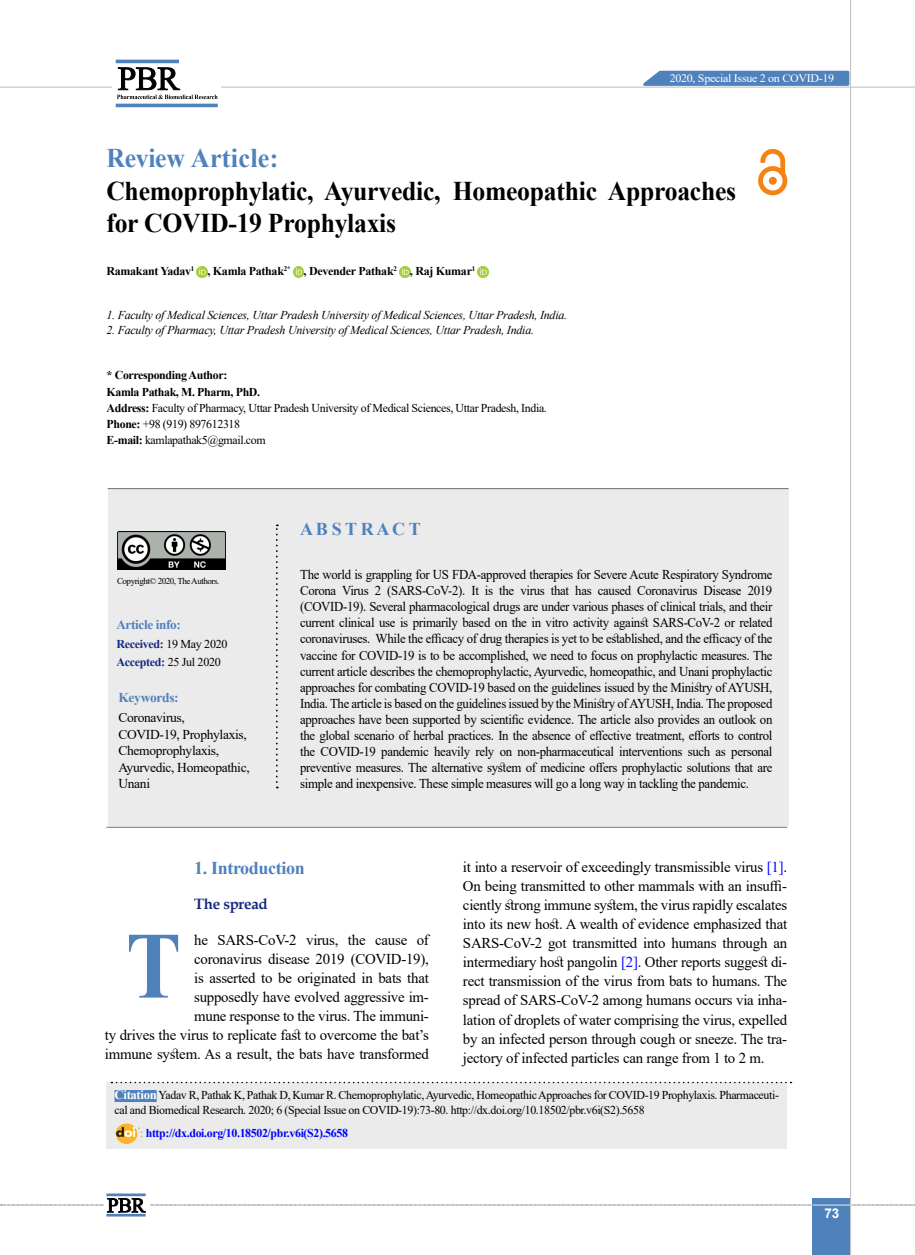
<style>
.page{position:relative;width:915px;height:1255px;background:#fff}
.page>*{position:absolute;margin:0;border:0;box-sizing:border-box;transform-origin:0 0}
.t1{font:700 94.8px "Times New Roman";color:#4f81bd;scale:.87 1}
.t2{font:700 27px/32.4px "Times New Roman";letter-spacing:-.01em;color:#000;scale:.95 1}
.t3{font:700 27px "Times New Roman";letter-spacing:.01em;color:#4f81bd;scale:.95 1}
.t4{font:700 18px "Times New Roman";letter-spacing:-.02em;color:#4f81bd}
.t5{font:15px/19px "Times New Roman";letter-spacing:-.015em;color:#000;text-align:right}
.t6{font:700 15px "Book Antiqua";letter-spacing:-.02em;color:#14287e}
.t7{font:13.5px/16px "Times New Roman";letter-spacing:-.025em;color:#000;text-align:justify;scale:.95 1}
.t8{font:13.5px/16.5px "Times New Roman";letter-spacing:-.025em;color:#000}
.t9{font:700 13.5px "Times New Roman";letter-spacing:-.025em;color:#4f81bd}
.t10{font:700 13.5px "Arial";color:#fff}
.t11{font:700 13.2px "Times New Roman";letter-spacing:-.025em;color:#4f81bd}
.t12{font:12px/16.2px "Times New Roman";letter-spacing:-.03em;color:#000}
.t13{font:italic 12px "Times New Roman";letter-spacing:-.02em;color:#000}
.t14{font:700 12px "Times New Roman";letter-spacing:-.025em;color:#000}
.t15{font:700 12px "Times New Roman";letter-spacing:-.03em;color:#00f}
.t16{font:700 12px/18.3px "Times New Roman";letter-spacing:-.025em;color:#14287e}
.t17{font:11.4px "Times New Roman";letter-spacing:-.025em;color:#fff;scale:1.05 1}
.t18{font:9px "Times New Roman";letter-spacing:-.05em;color:#000}
.s1{font-weight:700}
.s2{font-weight:400;color:#000}
.s3{color:#00f}
.s4{font-weight:700;font-size:12.75px;color:#fff}
</style>
<div class="page">
<svg style="left:106px;top:1196px;width:40px;height:21px"></svg>
<div style="left:812px;top:1198px;width:38px;height:56px;background:#4f81bd"></div>
<hr style="left:849px;top:0;width:1px;height:1254px;background:#c2c4c6">
<hr style="left:0;top:87px;width:914px;height:1px;background:#c2c4c6">
<svg style="left:635px;top:69px;width:215px;height:18px;background:#749bca"></svg>
<svg style="left:1px;top:1197px;width:914px;height:15px"></svg>
<hr style="left:106px;top:1193px;width:40px;height:3px;background:#4f81bd">
<hr style="left:106px;top:1213px;width:40px;height:3px;background:#4f81bd">
<div style="left:112px;top:56px;width:108px;height:49px;background:linear-gradient(to right,#fff,#fff)"></div>
<hr style="left:116px;top:60px;width:63px;height:3px;background:#4f81bd">
<hr style="left:116px;top:104px;width:102px;height:3px;background:#4f81bd">
<svg style="left:117px;top:67px;width:100px;height:32px"></svg>
<div style="left:108px;top:489px;width:680px;height:336px;background:#ebebec"></div>
<svg style="left:197px;top:267px;width:11px;height:10px"></svg>
<svg style="left:293px;top:267px;width:11px;height:10px"></svg>
<svg style="left:399px;top:267px;width:11px;height:10px"></svg>
<svg style="left:477px;top:267px;width:11px;height:10px"></svg>
<svg style="left:276px;top:524px;width:2px;height:264px"></svg>
<hr style="left:108px;top:488px;width:680px;height:1px;background:#6d6e71">
<hr style="left:106px;top:826px;width:681px;height:1px;background:#6d6e71">
<img style="left:117px;top:532px;width:108px;height:37px">
<div style="left:106px;top:1081px;width:680px;height:67px;background:#ebebec"></div>
<svg style="left:111px;top:1081px;width:680px;height:2px"></svg>
<div style="left:114px;top:1089px;width:43px;height:12px;background:#4f81bd"></div>
<img style="left:115px;top:1123px;width:24px;height:20px">
<svg style="left:758px;top:149px;width:29px;height:46px"></svg>
<div style="left:768px;top:177px;width:8px;height:8px;background:#f58212;border-radius:50%"></div>
<p class="t17" style="left:669px;top:70px;width:158px">2020, Special Issue 2 on COVID-19</p>
<h2 class="t3" style="left:106px;top:139px;width:182px">Review Article:</h2>
<h2 class="t2" style="left:106px;top:173px;width:664px">Chemoprophylatic, Ayurvedic, Homeopathic Approaches for COVID-19 Prophylaxis</h2>
<p class="t14" style="left:106px;top:263px;width:370px">Ramakant Yadav<sup>1</sup> , Kamla Pathak<sup>2*</sup> , Devender Pathak<sup>2</sup> , Raj Kumar<sup>1</sup></p>
<p class="t13" style="left:106px;top:306px;width:462px">1. Faculty of Medical Sciences, Uttar Pradesh University of Medical Sciences, Uttar Pradesh, India.</p>
<p class="t13" style="left:106px;top:321px;width:429px">2. Faculty of Pharmacy, Uttar Pradesh University of Medical Sciences, Uttar Pradesh, India.</p>
<p class="t12" style="left:107px;top:367px;width:441px"><span class="s1">* Corresponding Author:<br>Kamla Pathak, M. Pharm, PhD.<br>Address:</span> Faculty of Pharmacy, Uttar Pradesh University of Medical Sciences, Uttar Pradesh, India.<br><span class="s1">Phone:</span> +98 (919) 897612318<br><span class="s1">E-mail:</span> kamlapathak5@gmail.com</p>
<p class="t18" style="left:117px;top:574px;width:104px">Copyright© 2020, The Authors.</p>
<p class="t11" style="left:116px;top:615px;width:66px">Article info:</p>
<p class="t16" style="left:116px;top:634px;width:112px">Received: <span class="s2">19 May 2020<br></span>Accepted: <span class="s2">25 Jul 2020</span></p>
<p class="t9" style="left:118px;top:687px;width:62px">Keywords:</p>
<p class="t8" style="left:118px;top:709px;width:133px">Coronavirus,<br>COVID-19, Prophylaxis,<br>Chemoprophylaxis,<br>Ayurvedic, Homeopathic,<br>Unani</p>
<h3 class="t4" style="left:300px;top:516px;width:122px">A B S T R A C T</h3>
<p class="t7" style="left:300px;top:566px;width:498px">The world is grappling for US FDA-approved therapies for Severe Acute Respiratory Syndrome Corona Virus 2 (SARS-CoV-2). It is the virus that has caused Coronavirus Disease 2019 (COVID-19). Several pharmacological drugs are under various phases of clinical trials, and their current clinical use is primarily based on the in vitro activity against SARS-CoV-2 or related coronaviruses. While the efficacy of drug therapies is yet to be established, and the efficacy of the vaccine for COVID-19 is to be accomplished, we need to focus on prophylactic measures. The current article describes the chemoprophylactic, Ayurvedic, homeopathic, and Unani prophylactic approaches for combating COVID-19 based on the guidelines issued by the Ministry of AYUSH, India. The article is based on the guidelines issued by the Ministry of AYUSH, India. The proposed approaches have been supported by scientific evidence. The article also provides an outlook on the global scenario of herbal practices. In the absence of effective treatment, efforts to control the COVID-19 pandemic heavily rely on non-pharmaceutical interventions such as personal preventive measures. The alternative system of medicine offers prophylactic solutions that are simple and inexpensive. These simple measures will go a long way in tackling the pandemic.</p>
<h3 class="t4" style="left:194px;top:854px;width:112px">1. Introduction</h3>
<p class="t6" style="left:194px;top:893px;width:75px">The spread</p>
<p class="t5" style="left:105px;top:929px;width:325px">he SARS-CoV-2 virus, the cause of<br>coronavirus disease 2019 (COVID-19),<br>is asserted to be originated in bats that<br>supposedly have evolved aggressive im-<br>mune response to the virus. The immuni-<br>ty drives the virus to replicate fast to overcome the bat’s immune system. As a result, the bats have transformed</p>
<h1 class="t1" style="left:126px;top:897px;width:65px">T</h1>
<p class="t5" style="left:463px;top:857px;width:325px;text-align:justify">it into a reservoir of exceedingly transmissible virus <span class="s3">[1]</span>.<br>On being transmitted to other mammals with an insuffi&shy;ciently strong immune system, the virus rapidly escalates into its new host. A wealth of evidence emphasized that SARS-CoV-2 got transmitted into humans through an intermediary host pangolin <span class="s3">[2]</span>. Other reports suggest di&shy;rect transmission of the virus from bats to humans. The spread of SARS-CoV-2 among humans occurs via inha&shy;lation of droplets of water comprising the virus, expelled by an infected person through cough or sneeze. The tra&shy;jectory of infected particles can range from 1 to 2 m.</p>
<p class="t12" style="left:114px;top:1087px;width:665px;line-height:15px"><span class="s4">Citation</span> Yadav R, Pathak K, Pathak D, Kumar R. Chemoprophylatic, Ayurvedic, Homeopathic Approaches for COVID-19 Prophylaxis. Pharmaceuti&shy;cal and Biomedical Research. 2020; 6 (Special Issue on COVID-19):73-80. http://dx.doi.org/10.18502/pbr.v6i(S2).5658</p>
<p class="t15" style="left:146px;top:1124px;width:204px">http://dx.doi.org/10.18502/pbr.v6i(S2).5658</p>
<p class="t10" style="left:824px;top:1203px;width:17px">73</p>
</div>
